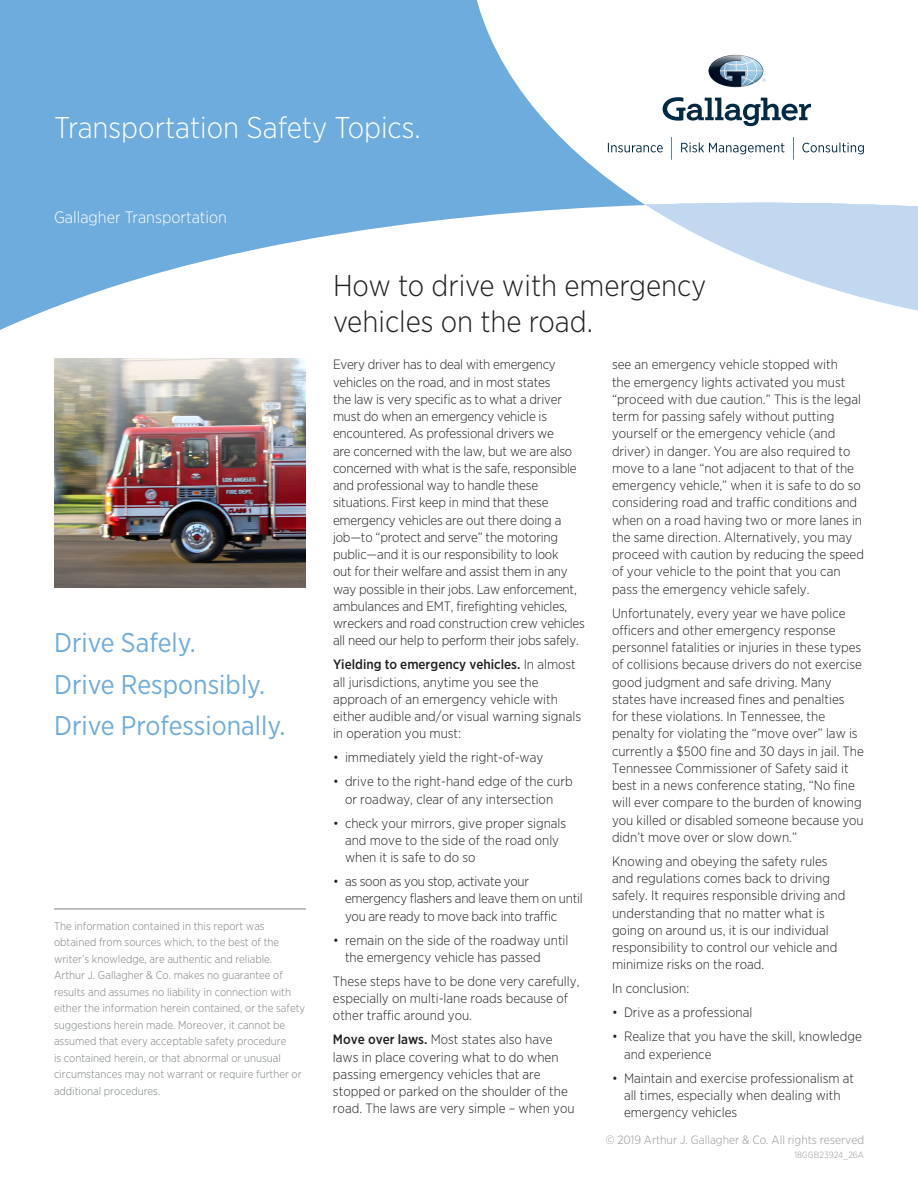
<style>
.page{position:relative;width:918px;height:1188px;background:#fff}
.page>*{position:absolute;margin:0;border:0;box-sizing:border-box;transform-origin:0 0}
.t1{font:300 30px/36px "Gotham Narrow";color:#231f20}
.t2{font:300 30px "Gotham Narrow";color:#fff}
.SideBar{font:27px "Gotham Narrow";color:#6eacdd}
.t3{font:300 16.5px "Gotham Narrow";color:#fff}
.Body_Text{font:300 13.5px/17.2px "Gotham Narrow";color:#231f20}
.Body_Text-2{font:300 13.5px/17.2px "Gotham Narrow";letter-spacing:-.02em;color:#231f20}
.t4{font:300 12px "Gotham Narrow";color:#939598}
.Disclaimer{font:300 11.25px/16.5px "Gotham Narrow";color:#7b8080}
.t5{font:300 9px "Gotham Narrow";color:#939598}
.s1{font-weight:500}
</style>
<div class="page">
<svg style="left:0;top:0;width:600px;height:330px;fill:#6eacdd"></svg>
<svg style="left:470px;top:0;width:393px;height:207px"></svg>
<svg style="left:645px;top:200px;width:273px;height:111px"></svg>
<svg style="left:663px;top:97px;width:148px;height:29px"></svg>
<img style="left:708px;top:55px;width:55px;height:32px">
<svg style="left:608px;top:143px;width:55px;height:9px"></svg>
<svg style="left:681px;top:143px;width:103px;height:11px"></svg>
<svg style="left:802px;top:143px;width:62px;height:11px"></svg>
<svg style="left:793px;top:137px;width:1px;height:23px"></svg>
<svg style="left:671px;top:137px;width:1px;height:23px"></svg>
<hr style="left:54px;top:909px;width:252px;height:1px;background:#7b8080">
<img style="left:54px;top:359px;width:252px;height:229px">
<h1 class="t2" style="left:54px;top:110px;width:368px">Transportation Safety Topics.</h1>
<p class="t3" style="left:54px;top:207px;width:175px">Gallagher Transportation</p>
<p class="SideBar" style="left:54px;top:626px;width:143px">Drive Safely.</p>
<p class="SideBar" style="left:54px;top:667px;width:213px">Drive Responsibly.</p>
<p class="SideBar" style="left:54px;top:709px;width:233px">Drive Professionally.</p>
<p class="Disclaimer" style="left:54px;top:917px;width:253px">The information contained in this report was obtained from sources which, to the best of the writer’s knowledge, are authentic and reliable.<br>Arthur J. Gallagher &amp; Co. makes no guarantee of results and assumes no liability in connection with either the information herein contained, or the safety suggestions herein made. Moreover, it cannot be assumed that every acceptable safety procedure<br>is contained herein, or that abnormal or unusual circumstances may not warrant or require further or additional procedures.</p>
<p class="t1" style="left:333px;top:266px;width:375px">How to drive with emergency vehicles on the road.</p>
<p class="Body_Text" style="left:333px;top:356px;width:253px">Every driver has to deal with emergency vehicles on the road, and in most states<br>the law is very specific as to what a driver must do when an emergency vehicle is encountered. As professional drivers we<br>are concerned with the law, but we are also concerned with what is the safe, responsible and professional way to handle these situations. First keep in mind that these emergency vehicles are out there doing a job—to “protect and serve” the motoring public—and it is our responsibility to look<br>out for their welfare and assist them in any way possible in their jobs. Law enforcement, ambulances and EMT, firefighting vehicles, wreckers and road construction crew vehicles all need our help to perform their jobs safely.</p>
<p class="Body_Text" style="left:333px;top:656px;width:250px"><span class="s1">Yielding to emergency vehicles.</span> In almost all jurisdictions, anytime you see the approach of an emergency vehicle with either audible and/or visual warning signals in operation you must:</p>
<p class="Body_Text" style="left:333px;top:749px;width:212px">• immediately yield the right-of-way</p>
<p class="Body_Text" style="left:333px;top:773px;width:241px;text-align:center">• drive to the right-hand edge of the curb or roadway, clear of any intersection</p>
<p class="Body_Text" style="left:345px;top:814px;width:223px;text-indent:-12px">• check your mirrors, give proper signals and move to the side of the road only when it is safe to do so</p>
<p class="Body_Text-2" style="left:345px;top:872px;width:239px;text-indent:-12px">• as soon as you stop, activate your emergency flashers and leave them on until you are ready to move back into traffic</p>
<p class="Body_Text" style="left:345px;top:931px;width:225px;text-indent:-12px">• remain on the side of the roadway until the emergency vehicle has passed</p>
<p class="Body_Text" style="left:333px;top:972px;width:248px">These steps have to be done very carefully, especially on multi-lane roads because of other traffic around you.</p>
<p class="Body_Text" style="left:333px;top:1031px;width:243px"><span class="s1">Move over laws.</span> Most states also have laws in place covering what to do when passing emergency vehicles that are stopped or parked on the shoulder of the road. The laws are very simple – when you</p>
<p class="Body_Text" style="left:612px;top:356px;width:254px">see an emergency vehicle stopped with<br>the emergency lights activated you must “proceed with due caution.” This is the legal term for passing safely without putting yourself or the emergency vehicle (and driver) in danger. You are also required to move to a lane “not adjacent to that of the emergency vehicle,” when it is safe to do so considering road and traffic conditions and when on a road having two or more lanes in the same direction. Alternatively, you may proceed with caution by reducing the speed of your vehicle to the point that you can pass the emergency vehicle safely.</p>
<p class="Body_Text" style="left:612px;top:604px;width:253px">Unfortunately, every year we have police officers and other emergency response personnel fatalities or injuries in these types of collisions because drivers do not exercise good judgment and safe driving. Many states have increased fines and penalties for these violations. In Tennessee, the penalty for violating the “move over” law is currently a $500 fine and 30 days in jail. The Tennessee Commissioner of Safety said it best in a news conference stating, “No fine will ever compare to the burden of knowing you killed or disabled someone because you didn’t move over or slow down.”</p>
<p class="Body_Text" style="left:612px;top:852px;width:235px">Knowing and obeying the safety rules and regulations comes back to driving safely. It requires responsible driving and understanding that no matter what is going on around us, it is our individual responsibility to control our vehicle and minimize risks on the road.</p>
<p class="Body_Text" style="left:612px;top:980px;width:79px">In conclusion:</p>
<p class="Body_Text" style="left:612px;top:1004px;width:142px">• Drive as a professional</p>
<p class="Body_Text" style="left:624px;top:1028px;width:239px;text-indent:-12px">• Realize that you have the skill, knowledge and experience</p>
<p class="Body_Text" style="left:624px;top:1069px;width:232px;text-indent:-12px">• Maintain and exercise professionalism at all times, especially when dealing with emergency vehicles</p>
<p class="t4" style="left:606px;top:1132px;width:260px">© 2019 Arthur J. Gallagher &amp; Co. All rights reserved</p>
<p class="t5" style="left:794px;top:1149px;width:71px">18GGB23924_26A</p>
</div>
